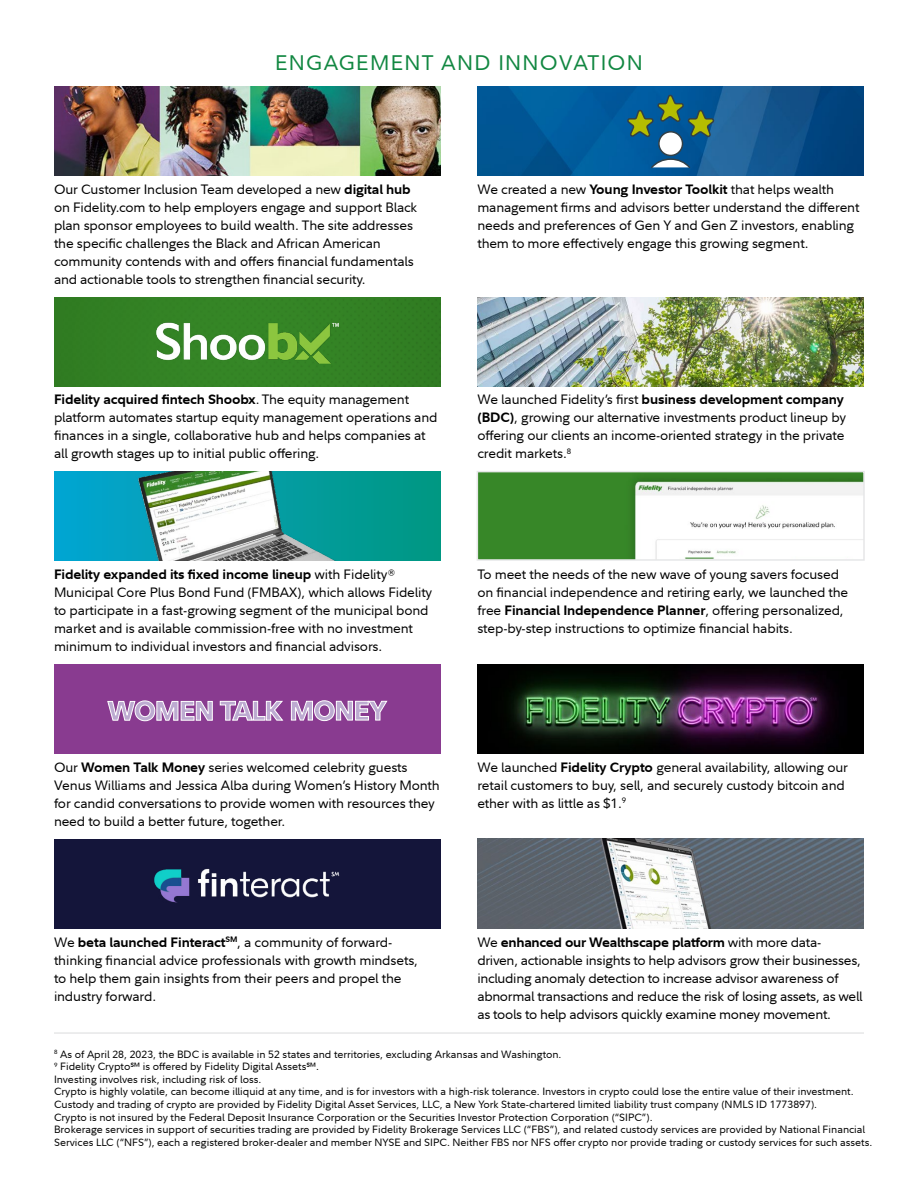
<style>
.page{position:relative;width:918px;height:1188px;background:#fff}
.page>*{position:absolute;margin:0;border:0;box-sizing:border-box;transform-origin:0 0}
.t1{font:21px "Fidelity Sans";letter-spacing:.06em;color:#118741}
.t2{font:13.5px/18px "Fidelity Sans";letter-spacing:-.01em;color:#000}
.t3{font:10.5px/12.6px "Fidelity Sans";color:#000}
.s1{font-weight:700}
</style>
<div class="page">
<img style="left:54px;top:87px;width:387px;height:89px">
<svg style="left:54px;top:472px;width:387px;height:89px;background:#009ca0"></svg>
<img style="left:77px;top:472px;width:322px;height:89px">
<img style="left:477px;top:297px;width:387px;height:89px">
<img style="left:480px;top:474px;width:382px;height:84px">
<div style="left:477px;top:471px;width:388px;height:90px;border:2px solid #e6e7e8"></div>
<img style="left:477px;top:664px;width:387px;height:89px">
<div style="left:54px;top:664px;width:387px;height:89px;background:#893b90"></div>
<svg style="left:107px;top:700px;width:281px;height:21px"></svg>
<div style="left:54px;top:839px;width:387px;height:89px;background:#14153a"></div>
<img style="left:155px;top:868px;width:185px;height:35px">
<div style="left:54px;top:297px;width:387px;height:89px;background:#328024"></div>
<img style="left:155px;top:319px;width:184px;height:46px">
<img style="left:477px;top:839px;width:387px;height:89px">
<img style="left:599px;top:839px;width:143px;height:89px">
<img style="left:477px;top:87px;width:387px;height:89px">
<svg style="left:625px;top:93px;width:90px;height:46px;background:#2a6974"></svg>
<div style="left:659px;top:132px;width:24px;height:23px;background:#fff;border-radius:50%"></div>
<div style="left:658px;top:131px;width:25px;height:25px;border:2px solid #334047;border-radius:50%"></div>
<svg style="left:650px;top:158px;width:42px;height:12px"></svg>
<hr style="left:54px;top:1032px;width:810px;height:2px;background:#e6e7e8">
<p class="t1" style="left:275px;top:49px;width:369px">ENGAGEMENT AND INNOVATION</p>
<p class="t2" style="left:54px;top:180px;width:365px">Our Customer Inclusion Team developed a new <span class="s1">digital hub </span>on Fidelity.com to help employers engage and support Black plan sponsor employees to build wealth. The site addresses the specific challenges the Black and African American community contends with and offers financial fundamentals and actionable tools to strengthen financial security.</p>
<p class="t2" style="left:477px;top:180px;width:384px">We created a new <span class="s1">Young Investor Toolkit</span> that helps wealth management firms and advisors better understand the different needs and preferences of Gen Y and Gen Z investors, enabling them to more effectively engage this growing segment.</p>
<p class="t2" style="left:54px;top:391px;width:385px"><span class="s1">Fidelity acquired fintech Shoobx</span>. The equity management platform automates startup equity management operations and finances in a single, collaborative hub and helps companies at all growth stages up to initial public offering.</p>
<p class="t2" style="left:477px;top:391px;width:370px">We launched Fidelity’s first <span class="s1">business development company (BDC)</span>, growing our alternative investments product lineup by offering our clients an income-oriented strategy in the private credit markets.<sup>8</sup></p>
<p class="t2" style="left:54px;top:565px;width:380px"><span class="s1">Fidelity expanded its fixed income lineup</span> with Fidelity® Municipal Core Plus Bond Fund (FMBAX), which allows Fidelity to participate in a fast-growing segment of the municipal bond market and is available commission-free with no investment minimum to individual investors and financial advisors.</p>
<p class="t2" style="left:477px;top:565px;width:373px">To meet the needs of the new wave of young savers focused on financial independence and retiring early, we launched the free <span class="s1">Financial Independence Planner</span>, offering personalized, step-by-step instructions to optimize financial habits.</p>
<p class="t2" style="left:54px;top:758px;width:387px">Our <span class="s1">Women Talk Money</span> series welcomed celebrity guests Venus Williams and Jessica Alba during Women’s History Month for candid conversations to provide women with resources they need to build a better future, together.</p>
<p class="t2" style="left:477px;top:758px;width:372px">We launched <span class="s1">Fidelity Crypto</span> general availability, allowing our retail customers to buy, sell, and securely custody bitcoin and ether with as little as $1.<sup>9</sup></p>
<p class="t2" style="left:54px;top:933px;width:366px">We <span class="s1">beta launched Finteract</span><sup>SM</sup>, a community of forward&shy;thinking financial advice professionals with growth mindsets, to help them gain insights from their peers and propel the industry forward.</p>
<p class="t2" style="left:477px;top:933px;width:387px">We <span class="s1">enhanced our Wealthscape platform</span> with more data&shy;driven, actionable insights to help advisors grow their businesses, including anomaly detection to increase advisor awareness of abnormal transactions and reduce the risk of losing assets, as well as tools to help advisors quickly examine money movement.</p>
<p class="t3" style="left:54px;top:1048px;width:509px"><sup>8</sup> As of April 28, 2023, the BDC is available in 52 states and territories, excluding Arkansas and Washington.</p>
<p class="t3" style="left:54px;top:1060px;width:267px"><sup>9</sup> Fidelity Crypto℠ is offered by Fidelity Digital Assets℠.</p>
<p class="t3" style="left:54px;top:1073px;width:209px">Investing involves risk, including risk of loss.</p>
<p class="t3" style="left:54px;top:1085px;width:801px">Crypto is highly volatile, can become illiquid at any time, and is for investors with a high-risk tolerance. Investors in crypto could lose the entire value of their investment.</p>
<p class="t3" style="left:54px;top:1098px;width:765px">Custody and trading of crypto are provided by Fidelity Digital Asset Services, LLC, a New York State-chartered limited liability trust company (NMLS ID 1773897).</p>
<p class="t3" style="left:54px;top:1111px;width:600px">Crypto is not insured by the Federal Deposit Insurance Corporation or the Securities Investor Protection Corporation (“SIPC”).</p>
<p class="t3" style="left:54px;top:1123px;width:820px">Brokerage services in support of securities trading are provided by Fidelity Brokerage Services LLC (“FBS”), and related custody services are provided by National Financial<br>Services LLC (“NFS”), each a registered broker-dealer and member NYSE and SIPC. Neither FBS nor NFS offer crypto nor provide trading or custody services for such assets.</p>
</div>
